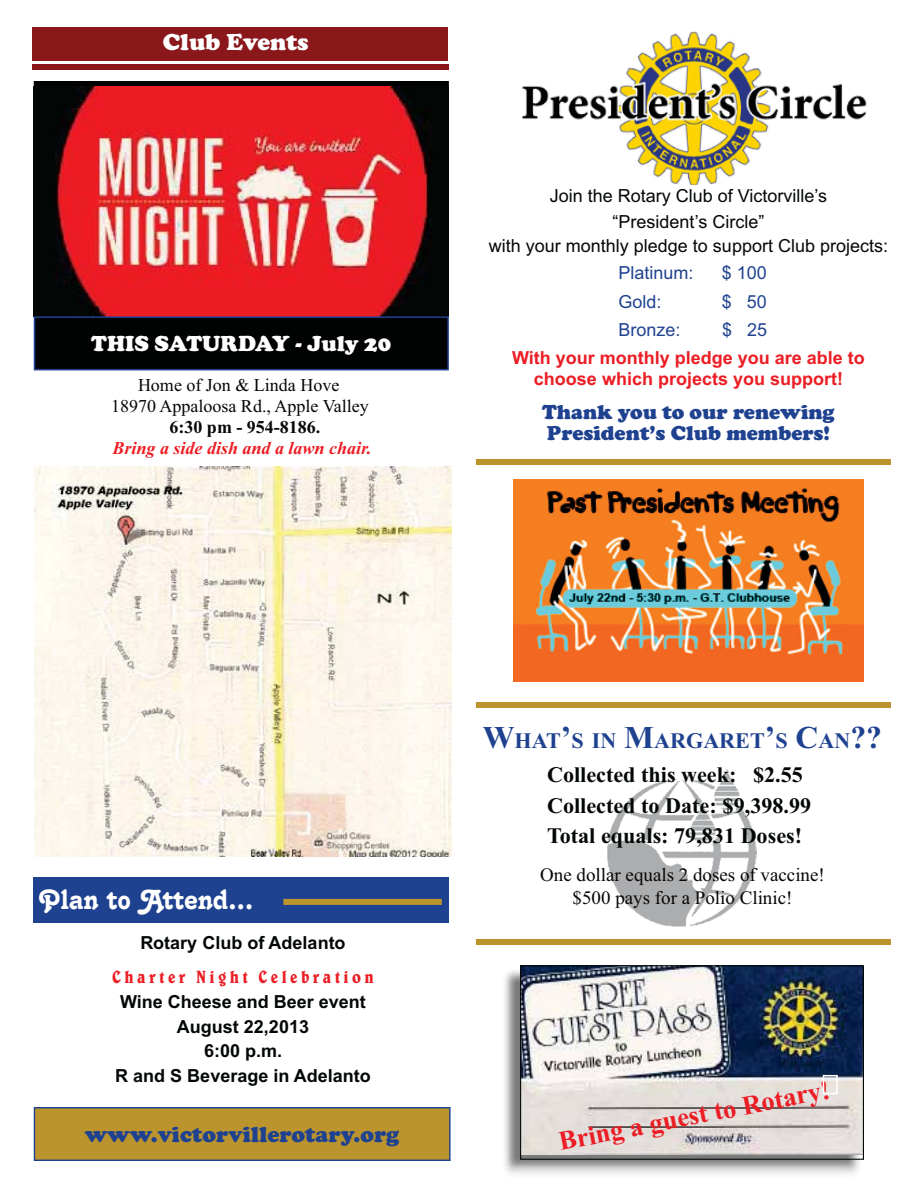
<style>
.page{position:relative;width:918px;height:1188px;background:#fff}
.page>*{position:absolute;margin:0;border:0;box-sizing:border-box;transform-origin:0 0}
.t1{font:36px "Tango BT";letter-spacing:-.01em;color:#fff}
.t2{font:700 26.7px "Times New Roman";color:#ec1d24}
.t3{font:900 24px "Cooper";color:#fff}
.t4{font:900 22.8px "Cooper";color:#1f4290}
.t5{font:900 22.5px "Cooper";color:#fff}
.t6{font:700 22.2px/33.3px "Times New Roman";color:#030806}
.t7{font:900 21px/21.8px "Cooper";color:#1f4290}
.t8{font:19.05px/23.7px "Times New Roman";color:#080606;text-align:center}
.t9{font:18px/26.2px "Arial";color:#030806;text-align:center}
.t10{font:700 18px/24.8px "Arial";color:#030806;text-align:center}
.t11{font:700 18px/21px "Arial";color:#ec1d24;text-align:center}
.t12{font:18px/21px "Times New Roman";color:#080606;text-align:center}
.t13{font:18px "Arial";color:#1f4290}
.t14{font:italic 700 18px "Times New Roman";color:#ec1d24}
.t15{font:condensed 18px "Belwe BT";letter-spacing:.19em;color:#ec1d24}
.t16{font:700 18px "Times New Roman";color:#080606}
.s1{font-size:31.65px;color:#1f4290}
.s2{color:#1f4290}
.s3{color:#080606}
</style>
<div class="page">
<div style="left:476px;top:939px;width:415px;height:6px;background:#bb942e"></div>
<div style="left:476px;top:459px;width:415px;height:6px;background:#bb942e"></div>
<div style="left:476px;top:702px;width:415px;height:6px;background:#bb942e"></div>
<img style="left:504px;top:971px;width:358px;height:203px">
<img style="left:522px;top:967px;width:340px;height:187px">
<div style="left:520px;top:965px;width:344px;height:195px;border:1px solid #030806"></div>
<div style="left:32px;top:64px;width:417px;height:6px;background:#8a1719"></div>
<div style="left:33px;top:27px;width:415px;height:33px;background:#8a1719"></div>
<div style="left:823px;top:1075px;width:15px;height:19px;border:2px solid #fff"></div>
<img style="left:522px;top:31px;width:345px;height:154px">
<div style="left:34px;top:878px;width:415px;height:45px;background:#1f4290"></div>
<div style="left:283px;top:899px;width:159px;height:6px;background:#bb942e"></div>
<div style="left:34px;top:81px;width:415px;height:6px;background:#010202"></div>
<div style="left:34px;top:1108px;width:416px;height:52px;background:#bb942e"></div>
<div style="left:34px;top:1107px;width:417px;height:54px;border:1px solid #1f4290"></div>
<img style="left:608px;top:769px;width:148px;height:158px">
<img style="left:514px;top:479px;width:349px;height:203px">
<img style="left:34px;top:87px;width:415px;height:229px">
<div style="left:34px;top:317px;width:414px;height:53px;background:#010202"></div>
<div style="left:34px;top:316px;width:415px;height:54px;border:2px solid #1f4290"></div>
<img style="left:34px;top:467px;width:418px;height:389px">
<p class="t3" style="left:163px;top:33px;width:147px">Club Events</p>
<p class="t5" style="left:91px;top:335px;width:301px">THIS SATURDAY - July 20</p>
<p class="t12" style="left:111px;top:376px;width:259px">Home of Jon &amp; Linda Hove<br>18970 Appaloosa Rd., Apple Valley</p>
<p class="t16" style="left:170px;top:421px;width:152px">6:30 pm - 954-8186.</p>
<p class="t14" style="left:113px;top:442px;width:261px">Bring a side dish and a lawn chair.</p>
<p class="t9" style="left:550px;top:184px;width:279px">Join the Rotary Club of Victorville’s “President’s Circle”</p>
<p class="t9" style="left:489px;top:234px;width:401px">with your monthly pledge to support Club projects:</p>
<p class="t13" style="left:618px;top:266px;width:77px">Platinum:</p>
<p class="t13" style="left:722px;top:266px;width:47px">$ 100</p>
<p class="t13" style="left:618px;top:295px;width:45px">Gold:</p>
<p class="t13" style="left:722px;top:295px;width:47px">$ 50</p>
<p class="t13" style="left:618px;top:323px;width:64px">Bronze:</p>
<p class="t13" style="left:722px;top:323px;width:47px">$ 25</p>
<p class="t11" style="left:512px;top:349px;width:354px">With your monthly pledge you are able to choose which projects you support!</p>
<p class="t7" style="left:542px;top:402px;width:294px">Thank you to our renewing<br>President’s Club members!</p>
<h1 class="t1" style="left:39px;top:876px;width:216px">Plan to Attend...</h1>
<p class="t10" style="left:140px;top:933px;width:207px">Rotary Club of Adelanto</p>
<p class="t15" style="left:112px;top:966px;width:263px">Charter Night Celebration</p>
<p class="t10" style="left:115px;top:991px;width:257px">Wine Cheese and Beer event<br>August 22,2013<br>6:00 p.m.<br>R and S Beverage in Adelanto</p>
<p class="t4" style="left:85px;top:1125px;width:316px">www.victorvillerotary.org</p>
<p class="t6" style="left:547px;top:727px;width:337px;text-indent:-64px"><span class="s1">W</span><span class="s2">HAT</span><span class="s1">’</span><span class="s2">S IN</span> <span class="s1">M</span><span class="s2">ARGARET</span><span class="s1">’</span><span class="s2">S</span> <span class="s1">C</span><span class="s2">AN</span><span class="s1">??<br></span>Collected this week: <span class="s3">$2.55</span></p>
<p class="t6" style="left:547px;top:792px;width:266px;line-height:30.9px">Collected to Date: $9,398.99<br>Total equals: 79,831 Doses!</p>
<p class="t8" style="left:540px;top:864px;width:286px">One dollar equals 2 doses of vaccine! $500 pays for a Polio Clinic!</p>
<p class="t2" style="left:558px;top:1133px;width:277px;rotate:-11deg">Bring a guest to Rotary!</p>
</div>
